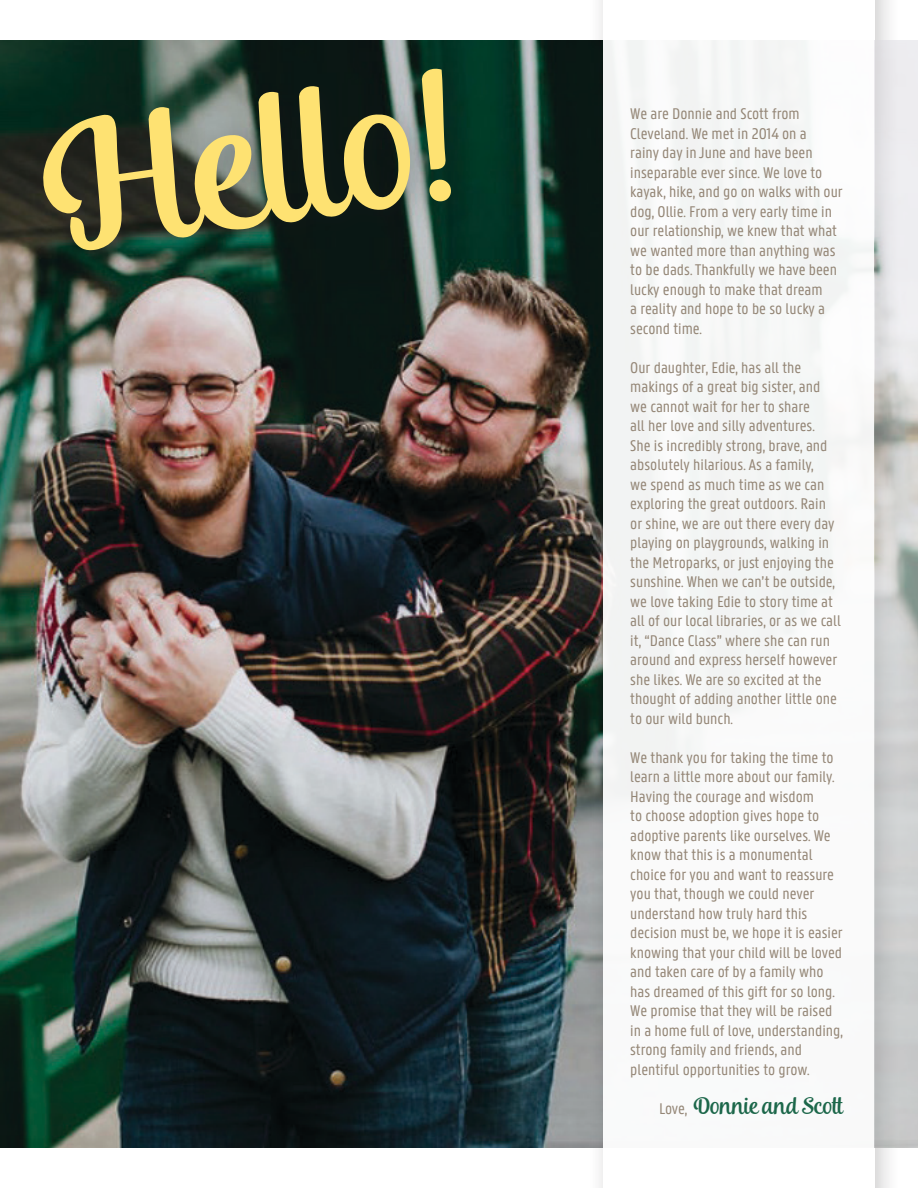
<style>
.page{position:relative;width:918px;height:1188px;background:#fff}
.page>*{position:absolute;margin:0;border:0;box-sizing:border-box;transform-origin:0 0}
.sans{font:187.5px "Andalusia";color:#fee272}
.sans-2{font:24px "Andalusia";color:#1c674a}
.sans-3{font:16.5px/19.5px "Panno Text";color:#948676}
.s1{font-family:"Panno Text";font-size:16.5px;color:#948676}
</style>
<div class="page">
<img style="left:0;top:40px;width:918px;height:1107px">
<div style="left:585px;top:0;width:317px;height:1188px;background:#231f20;opacity:.25"></div>
<div style="left:603px;top:0;width:272px;height:1188px;background:#fff"></div>
<div style="left:26px;top:52px;width:451px;height:225px;background:#231f20;opacity:.28"></div>
<p class="sans" style="left:32px;top:83px;width:413px;rotate:-8deg">Hello!</p>
<p class="sans-3" style="left:630px;top:104px;width:214px">We are Donnie and Scott from<br>Cleveland. We met in 2014 on a<br>rainy day in June and have been inseparable ever since. We love to kayak, hike, and go on walks with our dog, Ollie. From a very early time in our relationship, we knew that what we wanted more than anything was to be dads. Thankfully we have been lucky enough to make that dream<br>a reality and hope to be so lucky a second time.</p>
<p class="sans-3" style="left:630px;top:358px;width:212px">Our daughter, Edie, has all the makings of a great big sister, and we cannot wait for her to share<br>all her love and silly adventures.<br>She is incredibly strong, brave, and absolutely hilarious. As a family,<br>we spend as much time as we can exploring the great outdoors. Rain or shine, we are out there every day playing on playgrounds, walking in the Metroparks, or just enjoying the sunshine. When we can’t be outside, we love taking Edie to story time at all of our local libraries, or as we call it, “Dance Class” where she can run around and express herself however she likes. We are so excited at the thought of adding another little one to our wild bunch.</p>
<p class="sans-3" style="left:630px;top:748px;width:214px">We thank you for taking the time to learn a little more about our family.<br>Having the courage and wisdom<br>to choose adoption gives hope to adoptive parents like ourselves. We know that this is a monumental choice for you and want to reassure you that, though we could never understand how truly hard this decision must be, we hope it is easier knowing that your child will be loved and taken care of by a family who has dreamed of this gift for so long.<br>We promise that they will be raised in a home full of love, understanding, strong family and friends, and plentiful opportunities to grow.</p>
<p class="sans-2" style="left:659px;top:1091px;width:187px"><span class="s1">Love,</span> Donnie and Scott</p>
</div>
